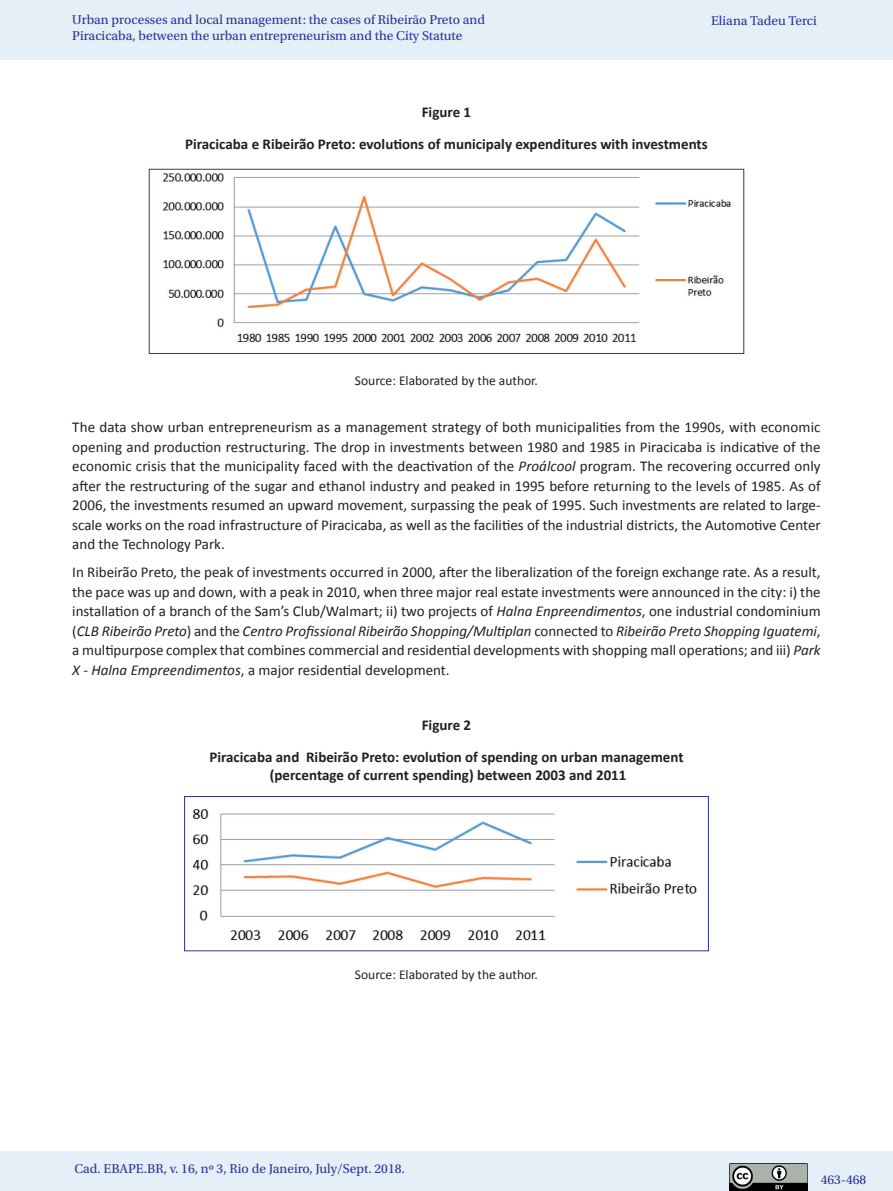
<style>
.page{position:relative;width:893px;height:1191px;background:#fff}
.page>*{position:absolute;margin:0;border:0;box-sizing:border-box;transform-origin:0 0}
._06_0_texto{font:15px/19.5px "Calibri";color:#231f20;text-align:justify}
._08_2_tabela_titulo{font:700 15px/18.8px "Calibri";color:#231f20;text-align:center}
.t1{font:13.5px/16.5px "Utopia Std";color:#2b3393}
._00__fonte_legenda_f{font:13.5px "Calibri";color:#231f20}
.s1{font-style:italic}
</style>
<div class="page">
<div style="left:0;top:1151px;width:893px;height:40px;background:#e4eff8"></div>
<img style="left:730px;top:1163px;width:77px;height:27px">
<div style="left:0;top:0;width:893px;height:60px;background:#e4eff8"></div>
<img style="left:163px;top:173px;width:568px;height:169px">
<div style="left:149px;top:169px;width:595px;height:185px;border:1px solid #2b3393"></div>
<img style="left:192px;top:809px;width:505px;height:132px">
<div style="left:184px;top:796px;width:525px;height:155px;border:1px solid #2b3393"></div>
<p class="t1" style="left:72px;top:11px;width:414px">Urban processes and local management: the cases of Ribeirão Preto and<br>Piracicaba, between the urban entrepreneurism and the City Statute</p>
<p class="t1" style="left:711px;top:13px;width:107px">Eliana Tadeu Terci</p>
<p class="_08_2_tabela_titulo" style="left:422px;top:103px;width:51px">Figure 1</p>
<p class="_08_2_tabela_titulo" style="left:185px;top:134px;width:524px">Piracicaba e Ribeirão Preto: evolutions of municipaly expenditures with investments</p>
<p class="_00__fonte_legenda_f" style="left:355px;top:372px;width:185px">Source: Elaborated by the author.</p>
<p class="_06_0_texto" style="left:72px;top:417px;width:750px">The data show urban entrepreneurism as a management strategy of both municipalities from the 1990s, with economic opening and production restructuring. The drop in investments between 1980 and 1985 in Piracicaba is indicative of the economic crisis that the municipality faced with the deactivation of the <span class="s1">Proálcool</span> program. The recovering occurred only after the restructuring of the sugar and ethanol industry and peaked in 1995 before returning to the levels of 1985. As of 2006, the investments resumed an upward movement, surpassing the peak of 1995. Such investments are related to large&shy;scale works on the road infrastructure of Piracicaba, as well as the facilities of the industrial districts, the Automotive Center and the Technology Park.</p>
<p class="_06_0_texto" style="left:72px;top:562px;width:750px">In Ribeirão Preto, the peak of investments occurred in 2000, after the liberalization of the foreign exchange rate. As a result, the pace was up and down, with a peak in 2010, when three major real estate investments were announced in the city: i) the installation of a branch of the Sam’s Club/Walmart; ii) two projects of <span class="s1">Halna Enpreendimentos</span>, one industrial condominium (<span class="s1">CLB Ribeirão Preto</span>) and the <span class="s1">Centro Profissional Ribeirão Shopping/Multiplan</span> connected to <span class="s1">Ribeirão Preto Shopping Iguatemi</span>, a multipurpose complex that combines commercial and residential developments with shopping mall operations; and iii) <span class="s1">Park X - Halna Empreendimentos</span>, a major residential development.</p>
<p class="_08_2_tabela_titulo" style="left:422px;top:715px;width:51px">Figure 2</p>
<p class="_08_2_tabela_titulo" style="left:209px;top:747px;width:476px">Piracicaba and Ribeirão Preto: evolution of spending on urban management (percentage of current spending) between 2003 and 2011</p>
<p class="_00__fonte_legenda_f" style="left:355px;top:965px;width:185px">Source: Elaborated by the author.</p>
<p class="t1" style="left:74px;top:1160px;width:332px">Cad. EBAPE.BR, v. 16, nº 3, Rio de Janeiro, July/Sept. 2018.</p>
<p class="t1" style="left:821px;top:1171px;width:47px">463-468</p>
</div>
